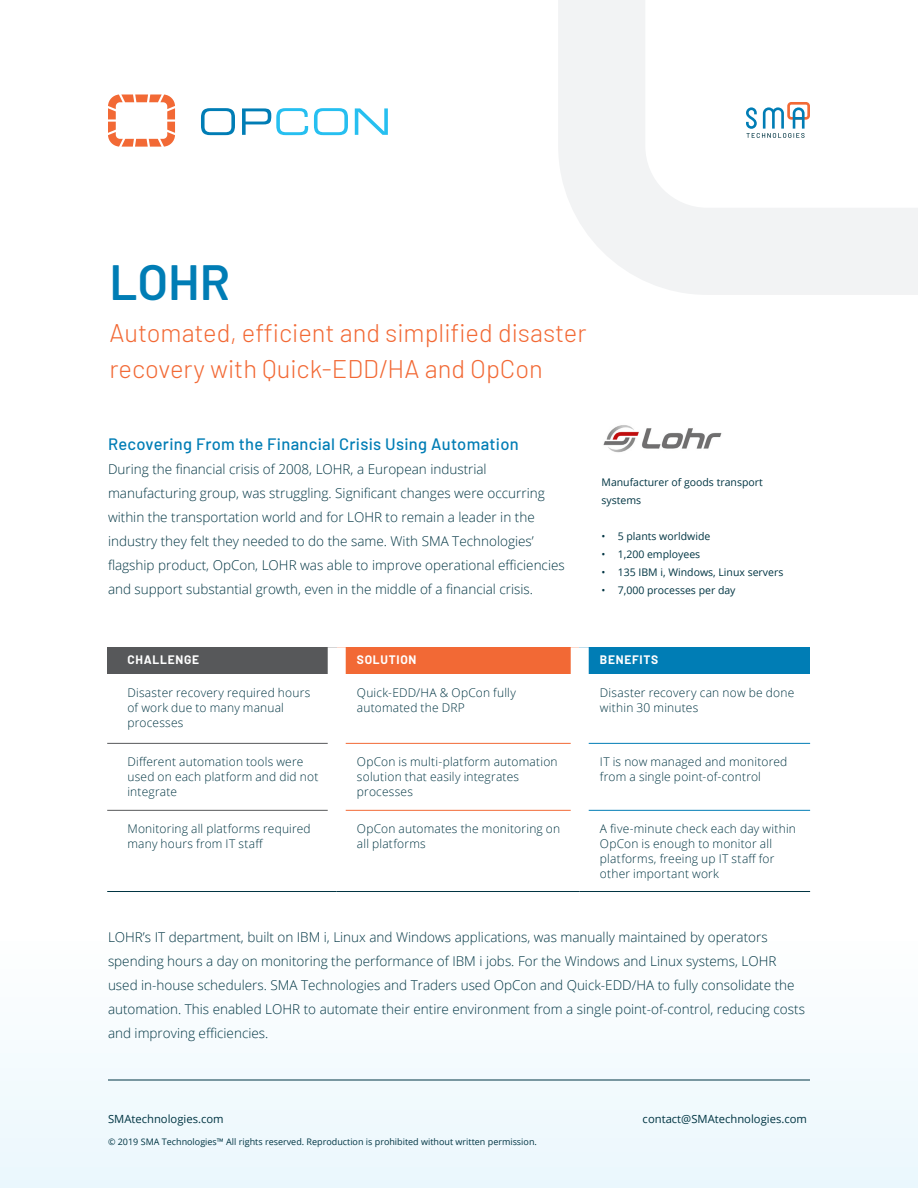
<style>
.page{position:relative;width:918px;height:1188px;background:#fff}
.page>*{position:absolute;margin:0;border:0;box-sizing:border-box;transform-origin:0 0}
.headilne{font:600 49.5px "Barlow";color:#007db5}
.subhead{font:300 25.5px/36px "Barlow";color:#f26935}
.Headline_3{font:500 16.5px "Barlow";letter-spacing:.02em;color:#007db5}
.body_text{font:300 13.5px/24px "Open Sans";color:#003543}
.Case_story_table{font:300 12px/15px "Open Sans";letter-spacing:.015em;color:#003543}
.table_headline{font:700 12px "Barlow";letter-spacing:.06em;color:#fff}
.t1{font:11.25px "Open Sans";color:#003543}
.sidebar_text{font:10.5px/18px "Open Sans";color:#003543}
.t2{font:9px "Open Sans";color:#003543}
</style>
<div class="page">
<div style="left:0;top:793px;width:918px;height:395px;background:linear-gradient(to right,#f8fcfe,#f7fcfe)"></div>
<hr style="left:108px;top:1080px;width:702px;height:1px;background:#003543">
<div style="left:107px;top:647px;width:230px;height:27px;background:#57585a"></div>
<div style="left:337px;top:647px;width:243px;height:27px;background:#f26935"></div>
<div style="left:580px;top:647px;width:230px;height:27px;background:#007db5"></div>
<div style="left:328px;top:647px;width:18px;height:27px;background:#fff"></div>
<div style="left:571px;top:647px;width:18px;height:27px;background:#fff"></div>
<div style="left:571px;top:743px;width:18px;height:67px;background:#fff"></div>
<div style="left:571px;top:810px;width:18px;height:81px;background:#fff"></div>
<div style="left:328px;top:743px;width:18px;height:67px;background:#fff"></div>
<div style="left:328px;top:810px;width:18px;height:81px;background:#fff"></div>
<hr style="left:107px;top:743px;width:221px;height:1px;background:#57585a">
<hr style="left:107px;top:810px;width:221px;height:1px;background:#57585a">
<hr style="left:589px;top:743px;width:221px;height:1px;background:#007db5">
<hr style="left:589px;top:810px;width:221px;height:1px;background:#007db5">
<hr style="left:346px;top:743px;width:225px;height:1px;background:#f26935">
<hr style="left:346px;top:810px;width:225px;height:1px;background:#f26935">
<hr style="left:107px;top:891px;width:230px;height:1px;background:#003543">
<hr style="left:337px;top:891px;width:243px;height:1px;background:#003543">
<hr style="left:580px;top:891px;width:230px;height:1px;background:#003543">
<img style="left:603px;top:425px;width:119px;height:28px">
<svg style="left:108px;top:94px;width:67px;height:53px"></svg>
<svg style="left:201px;top:108px;width:34px;height:27px"></svg>
<svg style="left:242px;top:108px;width:66px;height:27px"></svg>
<svg style="left:314px;top:108px;width:34px;height:27px"></svg>
<svg style="left:355px;top:108px;width:33px;height:27px"></svg>
<svg style="left:558px;top:0;width:360px;height:295px"></svg>
<p class="headilne" style="left:110px;top:251px;width:122px">LOHR</p>
<p class="subhead" style="left:110px;top:314px;width:479px">Automated, efficient and simplified disaster recovery with Quick-EDD/HA and OpCon</p>
<p class="Headline_3" style="left:108px;top:434px;width:412px">Recovering From the Financial Crisis Using Automation</p>
<p class="body_text" style="left:108px;top:457px;width:458px">During the financial crisis of 2008, LOHR, a European industrial manufacturing group, was struggling. Significant changes were occurring within the transportation world and for LOHR to remain a leader in the industry they felt they needed to do the same. With SMA Technologies’ flagship product, OpCon, LOHR was able to improve operational efficiencies and support substantial growth, even in the middle of a financial crisis.</p>
<p class="sidebar_text" style="left:602px;top:473px;width:163px">Manufacturer of goods transport systems</p>
<p class="sidebar_text" style="left:602px;top:527px;width:110px">• 5 plants worldwide</p>
<p class="sidebar_text" style="left:602px;top:545px;width:100px">• 1,200 employees</p>
<p class="sidebar_text" style="left:602px;top:563px;width:183px">• 135 IBM i, Windows, Linux servers</p>
<p class="sidebar_text" style="left:602px;top:581px;width:136px">• 7,000 processes per day</p>
<p class="table_headline" style="left:127px;top:653px;width:73px">CHALLENGE</p>
<p class="table_headline" style="left:357px;top:653px;width:61px">SOLUTION</p>
<p class="table_headline" style="left:600px;top:653px;width:60px">BENEFITS</p>
<p class="Case_story_table" style="left:127px;top:685px;width:184px">Disaster recovery required hours of work due to many manual processes</p>
<p class="Case_story_table" style="left:357px;top:685px;width:160px">Quick-EDD/HA &amp; OpCon fully automated the DRP</p>
<p class="Case_story_table" style="left:600px;top:685px;width:196px">Disaster recovery can now be done within 30 minutes</p>
<p class="Case_story_table" style="left:127px;top:754px;width:192px">Different automation tools were used on each platform and did not integrate</p>
<p class="Case_story_table" style="left:357px;top:754px;width:202px">OpCon is multi-platform automation solution that easily integrates processes</p>
<p class="Case_story_table" style="left:600px;top:754px;width:189px">IT is now managed and monitored from a single point-of-control</p>
<p class="Case_story_table" style="left:127px;top:821px;width:185px">Monitoring all platforms required many hours from IT staff</p>
<p class="Case_story_table" style="left:357px;top:821px;width:205px">OpCon automates the monitoring on all platforms</p>
<p class="Case_story_table" style="left:600px;top:821px;width:198px">A five-minute check each day within<br>OpCon is enough to monitor all platforms, freeing up IT staff for other important work</p>
<p class="body_text" style="left:108px;top:925px;width:698px">LOHR’s IT department, built on IBM i, Linux and Windows applications, was manually maintained by operators spending hours a day on monitoring the performance of IBM i jobs. For the Windows and Linux systems, LOHR used in-house schedulers. SMA Technologies and Traders used OpCon and Quick-EDD/HA to fully consolidate the automation. This enabled LOHR to automate their entire environment from a single point-of-control, reducing costs and improving efficiencies.</p>
<p class="t1" style="left:108px;top:1112px;width:117px">SMAtechnologies.com</p>
<p class="t1" style="left:643px;top:1112px;width:166px">contact@SMAtechnologies.com</p>
<p class="t2" style="left:108px;top:1135px;width:430px">© 2019 SMA Technologies™ All rights reserved. Reproduction is prohibited without written permission.</p>
</div>
